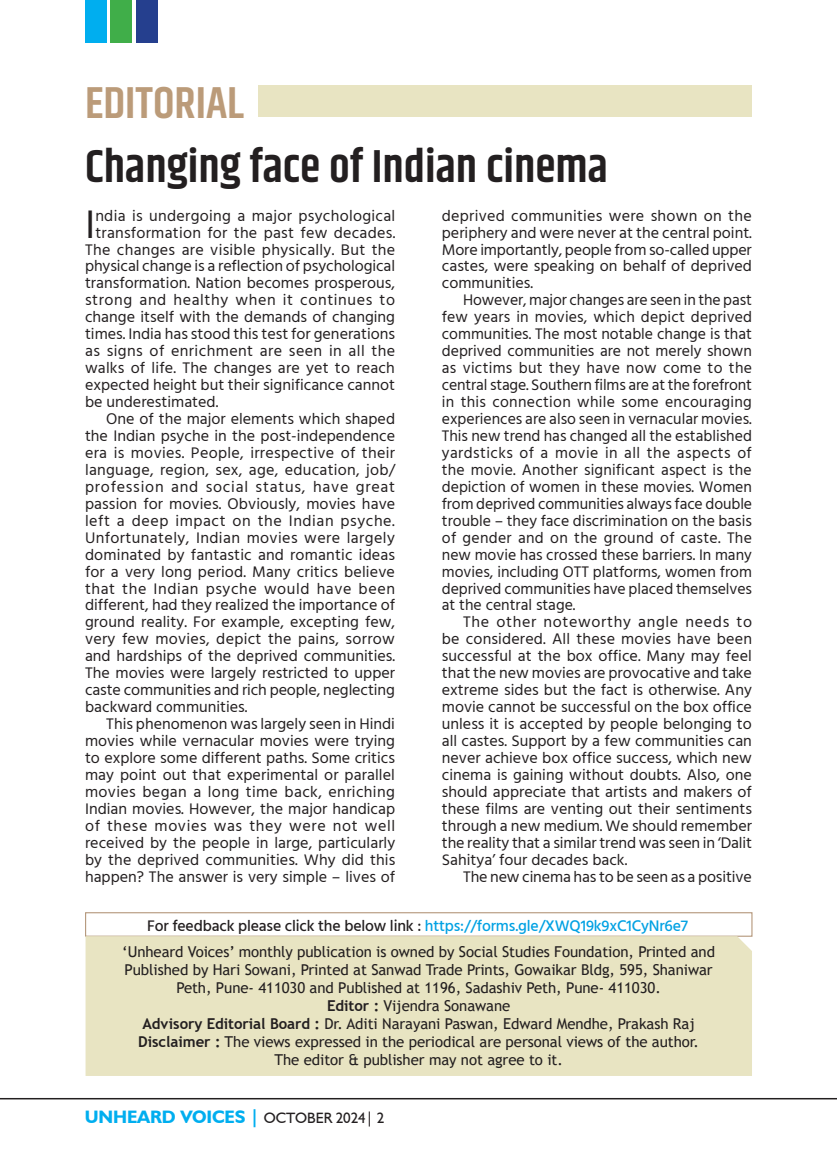
<style>
.page{position:relative;width:837px;height:1161px;background:#fff}
.page>*{position:absolute;margin:0;border:0;box-sizing:border-box;transform-origin:0 0}
.Body_text{font:600 46.5px "Khand";color:#231f20}
.Body_text-2{font:600 45px "Khand";color:#bb9b79}
.DROP_CAP{font:40.95px "Hind";color:#231f20}
.t1{font:700 18px "Humanist 521 BT";letter-spacing:-.005em;color:#00aeef}
.DROP_CAP-2{font:15.75px/17px "Hind";color:#231f20;text-align:justify}
.DROP_CAP-3{font:15.75px "Hind";letter-spacing:.02em;color:#231f20}
.Body_text-3{font:500 15.75px "Hind";letter-spacing:-.01em;color:#231f20}
.DROP_CAP-4{font:15.75px "Hind";letter-spacing:.025em;color:#231f20}
.DROP_CAP-5{font:15.75px "Hind";letter-spacing:.04em;color:#231f20}
.First{font:15px/18px "Trebuchet MS";letter-spacing:-.005em;color:#231f20;text-align:center}
.s1{color:#00a1e3}
.s2{font-weight:700}
.s3{font-weight:400;font-size:15px;color:#231f20}
</style>
<div class="page">
<div style="left:259px;top:85px;width:493px;height:32px;background:#e8e4c2"></div>
<div style="left:85px;top:912px;width:668px;height:25px;border:1px solid #b5987c"></div>
<div style="left:86px;top:936px;width:666px;height:140px;background:#e8e4c2"></div>
<div style="left:85px;top:0;width:21px;height:43px;background:#00aeef"></div>
<div style="left:111px;top:0;width:21px;height:43px;background:#40ae49"></div>
<div style="left:136px;top:0;width:21px;height:43px;background:#253f8e"></div>
<hr style="left:0;top:1098px;width:837px;height:1px;background:#231f20">
<p class="Body_text-2" style="left:85px;top:73px;width:161px">EDITORIAL</p>
<p class="Body_text" style="left:85px;top:135px;width:524px">Changing face of Indian cinema</p>
<p class="DROP_CAP" style="left:85px;top:197px;width:12px">I</p>
<p class="DROP_CAP-3" style="left:95px;top:205px;width:301px">ndia is undergoing a major psychological</p>
<p class="DROP_CAP-2" style="left:95px;top:225px;width:301px">transformation for the past few decades.</p>
<p class="DROP_CAP-3" style="left:85px;top:239px;width:312px">The changes are visible physically. But the</p>
<p class="DROP_CAP-2" style="left:85px;top:259px;width:312px">physical change is a reflection of psychological</p>
<p class="DROP_CAP-2" style="left:85px;top:276px;width:312px">transformation. Nation becomes prosperous,</p>
<p class="DROP_CAP-5" style="left:85px;top:290px;width:312px">strong and healthy when it continues to</p>
<p class="DROP_CAP-2" style="left:85px;top:309px;width:312px">change itself with the demands of changing</p>
<p class="DROP_CAP-2" style="left:85px;top:326px;width:312px">times. India has stood this test for generations</p>
<p class="DROP_CAP-4" style="left:85px;top:340px;width:312px">as signs of enrichment are seen in all the</p>
<p class="DROP_CAP-2" style="left:85px;top:360px;width:311px">walks of life. The changes are yet to reach</p>
<p class="DROP_CAP-2" style="left:85px;top:377px;width:312px">expected height but their significance cannot</p>
<p class="DROP_CAP-2" style="left:85px;top:394px;width:135px">be underestimated.</p>
<p class="DROP_CAP-2" style="left:85px;top:411px;width:312px;text-indent:21px">One of the major elements which shaped the Indian psyche in the post-independence era is movies. People, irrespective of their language, region, sex, age, education, job/ profession and social status, have great passion for movies. Obviously, movies have left a deep impact on the Indian psyche.<br>Unfortunately, Indian movies were largely dominated by fantastic and romantic ideas for a very long period. Many critics believe that the Indian psyche would have been different, had they realized the importance of ground reality. For example, excepting few, very few movies, depict the pains, sorrow and hardships of the deprived communities.<br>The movies were largely restricted to upper caste communities and rich people, neglecting backward communities.</p>
<p class="DROP_CAP-2" style="left:85px;top:716px;width:312px;text-indent:21px">This phenomenon was largely seen in Hindi movies while vernacular movies were trying to explore some different paths. Some critics may point out that experimental or parallel movies began a long time back, enriching Indian movies. However, the major handicap of these movies was they were not well received by the people in large, particularly by the deprived communities. Why did this happen? The answer is very simple – lives of</p>
<p class="DROP_CAP-2" style="left:442px;top:208px;width:312px">deprived communities were shown on the periphery and were never at the central point.<br>More importantly, people from so-called upper castes, were speaking on behalf of deprived communities.</p>
<p class="DROP_CAP-2" style="left:442px;top:292px;width:312px;text-indent:21px">However, major changes are seen in the past few years in movies, which depict deprived communities. The most notable change is that deprived communities are not merely shown as victims but they have now come to the central stage. Southern films are at the forefront in this connection while some encouraging experiences are also seen in vernacular movies.<br>This new trend has changed all the established yardsticks of a movie in all the aspects of the movie. Another significant aspect is the depiction of women in these movies. Women from deprived communities always face double trouble – they face discrimination on the basis of gender and on the ground of caste. The new movie has crossed these barriers. In many movies, including OTT platforms, women from deprived communities have placed themselves at the central stage.</p>
<p class="DROP_CAP-2" style="left:442px;top:615px;width:312px;text-indent:21px">The other noteworthy angle needs to be considered. All these movies have been successful at the box office. Many may feel that the new movies are provocative and take extreme sides but the fact is otherwise. Any movie cannot be successful on the box office unless it is accepted by people belonging to all castes. Support by a few communities can never achieve box office success, which new cinema is gaining without doubts. Also, one should appreciate that artists and makers of these films are venting out their sentiments through a new medium. We should remember the reality that a similar trend was seen in ‘Dalit Sahitya’ four decades back.</p>
<p class="DROP_CAP-2" style="left:463px;top:869px;width:290px">The new cinema has to be seen as a positive</p>
<p class="Body_text-3" style="left:147px;top:915px;width:542px">For feedback please click the below link : <span class="s1">https://forms.gle/XWQ19k9xC1CyNr6e7</span></p>
<p class="First" style="left:122px;top:942px;width:594px">‘Unheard Voices’ monthly publication is owned by Social Studies Foundation, Printed and<br>Published by Hari Sowani, Printed at Sanwad Trade Prints, Gowaikar Bldg, 595, Shaniwar<br>Peth, Pune- 411030 and Published at 1196, Sadashiv Peth, Pune- 411030.</p>
<p class="First" style="left:327px;top:996px;width:185px"><span class="s2">Editor :</span> Vijendra Sonawane</p>
<p class="First" style="left:143px;top:1014px;width:554px"><span class="s2">Advisory Editorial Board :</span> Dr. Aditi Narayani Paswan, Edward Mendhe, Prakash Raj</p>
<p class="First" style="left:138px;top:1032px;width:562px"><span class="s2">Disclaimer :</span> The views expressed in the periodical are personal views of the author.<br>The editor &amp; publisher may not agree to it.</p>
<p class="t1" style="left:85px;top:1106px;width:301px">UNHEARD VOICES | <span class="s3">OCTOBER 2024| 2</span></p>
</div>
